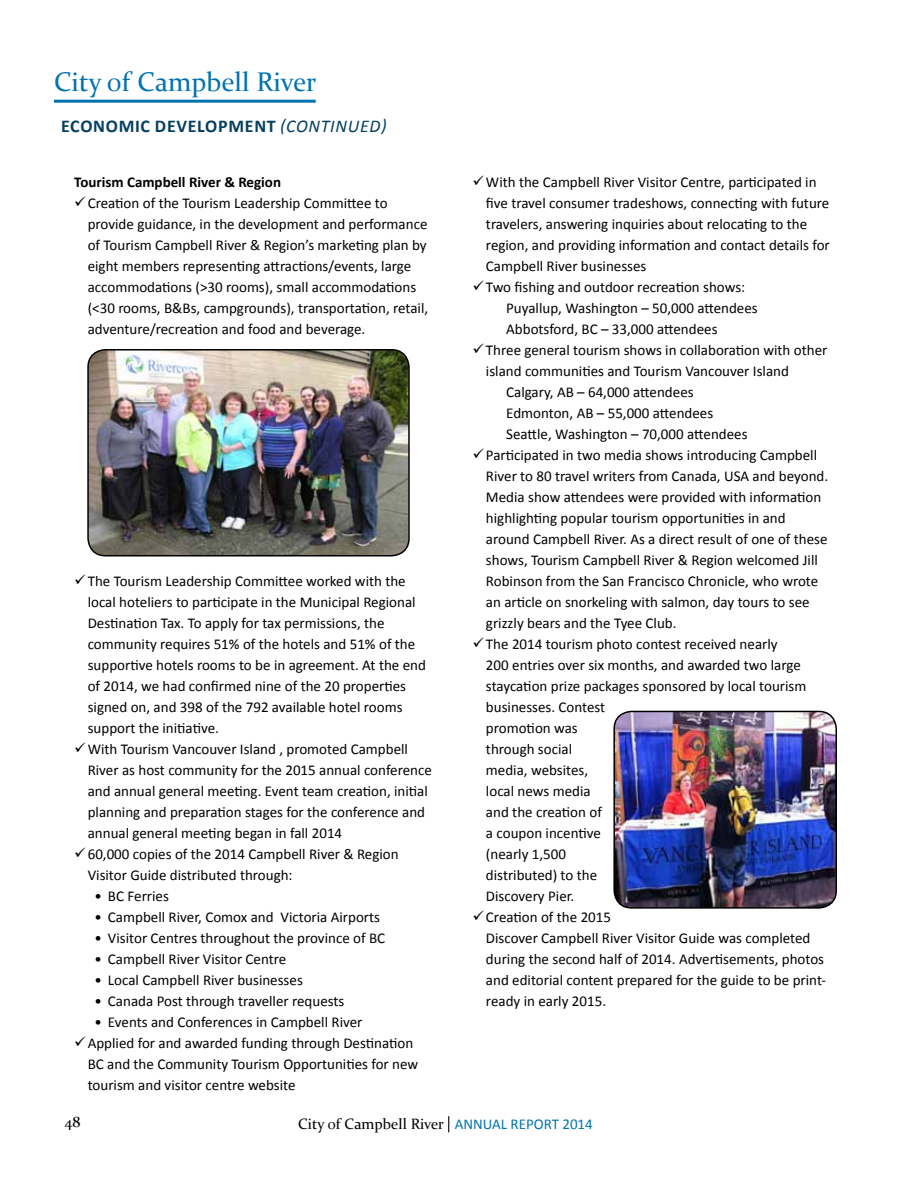
<style>
.page{position:relative;width:918px;height:1188px;background:#fff}
.page>*{position:absolute;margin:0;border:0;box-sizing:border-box;transform-origin:0 0}
.t1{font:27px "Constantia";color:#0073ae}
.t2{font:700 18px "Calibri";letter-spacing:.04em;color:#053f5f}
.t3{font:15px/21px "Calibri";color:#000}
.t4{font:15px "Constantia";color:#000}
.t5{font:700 15px "Calibri";color:#000}
.s1{font-weight:400;font-style:italic}
.s2{font-family:"Calibri";color:#0073ae}
</style>
<div class="page">
<svg style="left:448px;top:1116px;width:2px;height:17px"></svg>
<hr style="left:54px;top:100px;width:262px;height:3px;background:#0073ae">
<img style="left:616px;top:711px;width:220px;height:195px">
<div style="left:613px;top:711px;width:224px;height:198px;border:2px solid #000;border-radius:17px"></div>
<img style="left:90px;top:350px;width:319px;height:206px">
<div style="left:87px;top:349px;width:323px;height:207px;border:2px solid #000;border-radius:17px"></div>
<h1 class="t1" style="left:54px;top:63px;width:264px">City of Campbell River</h1>
<p class="t2" style="left:61px;top:115px;width:327px">ECONOMIC DEVELOPMENT <span class="s1">(CONTINUED)</span></p>
<p class="t5" style="left:74px;top:172px;width:208px">Tourism Campbell River &amp; Region</p>
<p class="t3" style="left:88px;top:192px;width:342px">Creation of the Tourism Leadership Committee to provide guidance, in the development and performance of Tourism Campbell River &amp; Region’s marketing plan by eight members representing attractions/events, large accommodations (&gt;30 rooms), small accommodations (&lt;30 rooms, B&amp;Bs, campgrounds), transportation, retail, adventure/recreation and food and beverage.</p>
<p class="t3" style="left:88px;top:570px;width:346px">The Tourism Leadership Committee worked with the local hoteliers to participate in the Municipal Regional Destination Tax. To apply for tax permissions, the community requires 51% of the hotels and 51% of the supportive hotels rooms to be in agreement. At the end of 2014, we had confirmed nine of the 20 properties signed on, and 398 of the 792 available hotel rooms support the initiative.<br>With Tourism Vancouver Island , promoted Campbell River as host community for the 2015 annual conference and annual general meeting. Event team creation, initial planning and preparation stages for the conference and annual general meeting began in fall 2014<br>60,000 copies of the 2014 Campbell River &amp; Region Visitor Guide distributed through:</p>
<p class="t3" style="left:94px;top:885px;width:76px">• BC Ferries</p>
<p class="t3" style="left:94px;top:906px;width:287px">• Campbell River, Comox and Victoria Airports</p>
<p class="t3" style="left:94px;top:927px;width:292px">• Visitor Centres throughout the province of BC</p>
<p class="t3" style="left:94px;top:948px;width:193px">• Campbell River Visitor Centre</p>
<p class="t3" style="left:94px;top:969px;width:210px">• Local Campbell River businesses</p>
<p class="t3" style="left:94px;top:990px;width:251px">• Canada Post through traveller requests</p>
<p class="t3" style="left:88px;top:1011px;width:332px;text-indent:7px">• Events and Conferences in Campbell River<br>Applied for and awarded funding through Destination BC and the Community Tourism Opportunities for new tourism and visitor centre website</p>
<p class="t3" style="left:486px;top:171px;width:332px">With the Campbell River Visitor Centre, participated in</p>
<p class="t3" style="left:486px;top:192px;width:345px">five travel consumer tradeshows, connecting with future</p>
<p class="t3" style="left:486px;top:213px;width:323px">travelers, answering inquiries about relocating to the</p>
<p class="t3" style="left:486px;top:234px;width:345px">region, and providing information and contact details for</p>
<p class="t3" style="left:486px;top:255px;width:162px">Campbell River businesses</p>
<p class="t3" style="left:486px;top:276px;width:261px">Two fishing and outdoor recreation shows:</p>
<p class="t3" style="left:506px;top:297px;width:253px">Puyallup, Washington – 50,000 attendees</p>
<p class="t3" style="left:506px;top:318px;width:213px">Abbotsford, BC – 33,000 attendees</p>
<p class="t3" style="left:486px;top:339px;width:343px">Three general tourism shows in collaboration with other</p>
<p class="t3" style="left:486px;top:360px;width:304px">island communities and Tourism Vancouver Island</p>
<p class="t3" style="left:506px;top:381px;width:189px">Calgary, AB – 64,000 attendees</p>
<p class="t3" style="left:506px;top:402px;width:209px">Edmonton, AB – 55,000 attendees</p>
<p class="t3" style="left:506px;top:423px;width:243px">Seattle, Washington – 70,000 attendees</p>
<p class="t3" style="left:486px;top:444px;width:333px">Participated in two media shows introducing Campbell</p>
<p class="t3" style="left:486px;top:465px;width:344px">River to 80 travel writers from Canada, USA and beyond.</p>
<p class="t3" style="left:486px;top:486px;width:337px">Media show attendees were provided with information</p>
<p class="t3" style="left:486px;top:507px;width:301px">highlighting popular tourism opportunities in and</p>
<p class="t3" style="left:486px;top:528px;width:343px">around Campbell River. As a direct result of one of these</p>
<p class="t3" style="left:486px;top:549px;width:333px">shows, Tourism Campbell River &amp; Region welcomed Jill</p>
<p class="t3" style="left:486px;top:570px;width:334px">Robinson from the San Francisco Chronicle, who wrote</p>
<p class="t3" style="left:486px;top:591px;width:325px">an article on snorkeling with salmon, day tours to see</p>
<p class="t3" style="left:486px;top:612px;width:192px">grizzly bears and the Tyee Club.</p>
<p class="t3" style="left:486px;top:633px;width:293px">The 2014 tourism photo contest received nearly</p>
<p class="t3" style="left:486px;top:654px;width:316px">200 entries over six months, and awarded two large</p>
<p class="t3" style="left:486px;top:675px;width:322px">staycation prize packages sponsored by local tourism</p>
<p class="t3" style="left:486px;top:696px;width:121px">businesses. Contest</p>
<p class="t3" style="left:486px;top:717px;width:93px">promotion was</p>
<p class="t3" style="left:486px;top:738px;width:88px">through social</p>
<p class="t3" style="left:486px;top:759px;width:104px">media, websites,</p>
<p class="t3" style="left:486px;top:780px;width:106px">local news media</p>
<p class="t3" style="left:486px;top:801px;width:117px">and the creation of</p>
<p class="t3" style="left:486px;top:822px;width:116px">a coupon incentive</p>
<p class="t3" style="left:486px;top:843px;width:82px">(nearly 1,500</p>
<p class="t3" style="left:486px;top:864px;width:113px">distributed) to the</p>
<p class="t3" style="left:486px;top:885px;width:90px">Discovery Pier.</p>
<p class="t3" style="left:486px;top:906px;width:127px">Creation of the 2015</p>
<p class="t3" style="left:486px;top:927px;width:326px">Discover Campbell River Visitor Guide was completed</p>
<p class="t3" style="left:486px;top:948px;width:340px">during the second half of 2014. Advertisements, photos</p>
<p class="t3" style="left:486px;top:969px;width:342px">and editorial content prepared for the guide to be print-</p>
<p class="t3" style="left:486px;top:990px;width:122px">ready in early 2015.</p>
<p class="t4" style="left:65px;top:1112px;width:18px">48</p>
<p class="t4" style="left:298px;top:1114px;width:296px">City of Campbell River <span class="s2">ANNUAL REPORT 2014</span></p>
</div>
